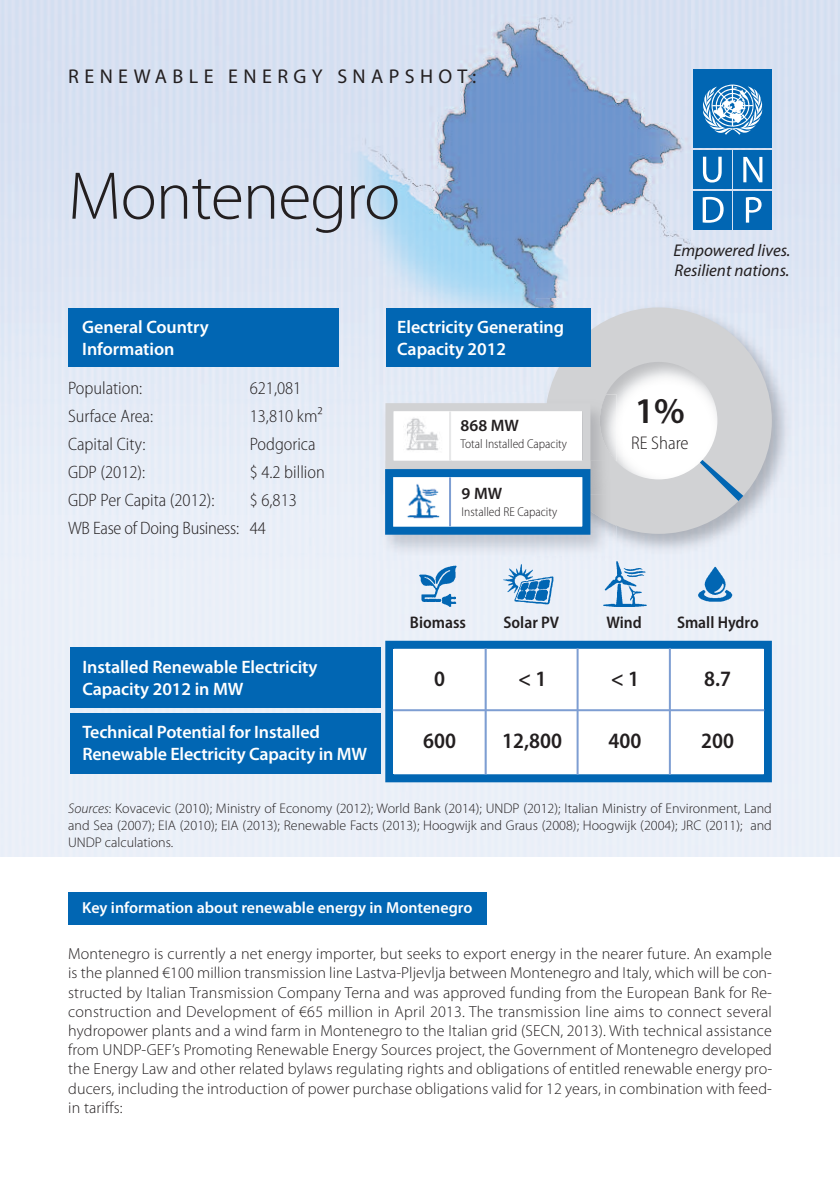
<style>
.page{position:relative;width:840px;height:1191px;background:#fff}
.page>*{position:absolute;margin:0;border:0;box-sizing:border-box;transform-origin:0 0}
.t1{font:300 68px "Myriad Pro";letter-spacing:-.015em;color:#231f20}
.t2{font:600 36.4px "Myriad Pro";color:#231f20}
.t3{font:600 semi-condensed 22px "Myriad Pro";color:#231f20}
.t4{font:20px "Myriad Pro";letter-spacing:.27em;color:#231f20}
.t5{font:300 semi-condensed 18.4px "Myriad Pro";color:#231f20}
.t6{font:600 18px/21.6px "Myriad Pro";letter-spacing:-.005em;color:#fff}
.t7{font:300 semi-condensed 18px/28px "Myriad Pro";color:#231f20}
.t8{font:italic 17px/20.4px "Myriad Pro";color:#231f20}
.t9{font:600 semi-condensed 16.8px "Myriad Pro";color:#231f20}
.t10{font:600 16.6px "Myriad Pro";color:#231f20}
.t11{font:300 16px/19.2px "Myriad Pro";letter-spacing:.01em;color:#231f20;text-align:justify}
.t12{font:600 16px "Myriad Pro";color:#fff}
.t13{font:300 14px/16.8px "Myriad Pro";color:#231f20;text-align:justify}
.t14{font:300 semi-condensed 12.8px "Myriad Pro";color:#231f20}
.s1{font-style:italic}
</style>
<div class="page">
<img style="left:0;top:0;width:839px;height:856px">
<div style="left:68px;top:308px;width:270px;height:59px;background:#0166b3"></div>
<img style="left:337px;top:0;width:454px;height:392px">
<img style="left:337px;top:308px;width:1px;height:59px">
<div style="left:68px;top:892px;width:418px;height:32px;background:#0166b3"></div>
<div style="left:693px;top:70px;width:78px;height:78px;background:#0166b3"></div>
<svg style="left:703px;top:85px;width:59px;height:50px"></svg>
<div style="left:733px;top:151px;width:38px;height:38px;background:#0166b3"></div>
<svg style="left:743px;top:157px;width:19px;height:25px"></svg>
<div style="left:693px;top:151px;width:38px;height:38px;background:#0166b3"></div>
<svg style="left:702px;top:157px;width:19px;height:25px"></svg>
<div style="left:693px;top:191px;width:38px;height:38px;background:#0166b3"></div>
<svg style="left:702px;top:197px;width:21px;height:26px"></svg>
<div style="left:733px;top:191px;width:38px;height:38px;background:#0166b3"></div>
<svg style="left:745px;top:197px;width:16px;height:26px"></svg>
<img style="left:535px;top:298px;width:262px;height:262px">
<svg style="left:545px;top:307px;width:226px;height:227px;fill:#d1d2d4"></svg>
<div style="left:376px;top:394px;width:169px;height:66px;background:#e4eaf6"></div>
<img style="left:615px;top:394px;width:1px;height:66px">
<img style="left:545px;top:394px;width:70px;height:66px">
<div style="left:393px;top:411px;width:189px;height:50px;background:#fff"></div>
<div style="left:385px;top:403px;width:205px;height:66px;border:8px solid #d1d2d4"></div>
<img style="left:403px;top:418px;width:36px;height:33px">
<hr style="left:449px;top:411px;width:2px;height:49px;background:#e7e8e9">
<img style="left:408px;top:560px;width:61px;height:52px">
<img style="left:500px;top:560px;width:61px;height:52px">
<img style="left:593px;top:556px;width:61px;height:56px">
<img style="left:686px;top:556px;width:61px;height:56px">
<div style="left:385px;top:641px;width:386px;height:141px;border:8px solid #0166b3"></div>
<div style="left:393px;top:649px;width:92px;height:62px;background:#fff"></div>
<div style="left:485px;top:649px;width:93px;height:62px;background:#fff"></div>
<div style="left:578px;top:649px;width:92px;height:62px;background:#fff"></div>
<div style="left:670px;top:649px;width:93px;height:62px;background:#fff"></div>
<div style="left:393px;top:711px;width:92px;height:63px;background:#fff"></div>
<div style="left:485px;top:711px;width:93px;height:63px;background:#fff"></div>
<div style="left:578px;top:711px;width:92px;height:63px;background:#fff"></div>
<div style="left:670px;top:711px;width:93px;height:63px;background:#fff"></div>
<hr style="left:484px;top:648px;width:2px;height:126px;background:#7e9ed2">
<hr style="left:576px;top:648px;width:2px;height:126px;background:#7e9ed2">
<hr style="left:668px;top:648px;width:2px;height:126px;background:#7e9ed2">
<hr style="left:392px;top:709px;width:371px;height:2px;background:#7e9ed2">
<img style="left:561px;top:560px;width:32px;height:1px">
<img style="left:376px;top:494px;width:159px;height:66px">
<img style="left:535px;top:526px;width:81px;height:34px">
<img style="left:590px;top:494px;width:26px;height:32px">
<img style="left:376px;top:460px;width:9px;height:34px">
<img style="left:590px;top:460px;width:26px;height:34px">
<img style="left:385px;top:460px;width:205px;height:9px">
<img style="left:408px;top:556px;width:61px;height:4px">
<img style="left:500px;top:556px;width:35px;height:4px">
<img style="left:535px;top:556px;width:26px;height:4px">
<svg style="left:593px;top:560px;width:23px;height:1px"></svg>
<img style="left:593px;top:556px;width:23px;height:4px">
<div style="left:393px;top:477px;width:189px;height:50px;background:#fff"></div>
<div style="left:385px;top:469px;width:205px;height:66px;border:8px solid #0166b3"></div>
<hr style="left:449px;top:477px;width:2px;height:49px;background:#7e9ed2">
<img style="left:407px;top:484px;width:33px;height:35px">
<div style="left:385px;top:308px;width:205px;height:59px;background:#0166b3"></div>
<div style="left:70px;top:647px;width:310px;height:61px;background:#0166b3"></div>
<div style="left:70px;top:713px;width:310px;height:60px;background:#0166b3"></div>
<svg style="left:699px;top:460px;width:44px;height:41px"></svg>
<p class="t4" style="left:68px;top:69px;width:409px">RENEWABLE ENERGY SNAPSHOT:</p>
<h1 class="t1" style="left:68px;top:170px;width:333px">Montenegro</h1>
<p class="t6" style="left:82px;top:317px;width:128px">General Country<br>Information</p>
<p class="t7" style="left:68px;top:375px;width:76px">Population:</p>
<p class="t7" style="left:249px;top:375px;width:53px">621,081</p>
<p class="t7" style="left:68px;top:403px;width:86px">Surface Area:</p>
<p class="t7" style="left:249px;top:403px;width:74px">13,810 km²</p>
<p class="t7" style="left:68px;top:431px;width:79px">Capital City:</p>
<p class="t7" style="left:249px;top:431px;width:67px">Podgorica</p>
<p class="t7" style="left:68px;top:459px;width:79px">GDP (2012):</p>
<p class="t7" style="left:249px;top:459px;width:77px">$ 4.2 billion</p>
<p class="t7" style="left:68px;top:487px;width:148px">GDP Per Capita (2012):</p>
<p class="t7" style="left:68px;top:487px;width:230px;text-indent:181px">$ 6,813<br>WB Ease of Doing Business: 44</p>
<p class="t6" style="left:397px;top:317px;width:168px">Electricity Generating<br>Capacity 2012</p>
<p class="t10" style="left:460px;top:419px;width:60px">868 MW</p>
<p class="t14" style="left:460px;top:439px;width:108px">Total Installed Capacity</p>
<p class="t10" style="left:461px;top:487px;width:42px">9MW</p>
<p class="t14" style="left:461px;top:507px;width:97px">Installed RE Capacity</p>
<p class="t8" style="left:673px;top:241px;width:118px">Empowered lives.<br>Resilient nations.</p>
<h2 class="t2" style="left:634px;top:397px;width:52px">1%</h2>
<p class="t5" style="left:630px;top:436px;width:59px">RE Share</p>
<p class="t6" style="left:82px;top:657px;width:236px">Installed Renewable Electricity<br>Capacity 2012 in MW</p>
<p class="t6" style="left:82px;top:723px;width:286px">Technical Potential for Installed<br>Renewable Electricity Capacity in MW</p>
<p class="t9" style="left:410px;top:616px;width:57px">Biomass</p>
<p class="t9" style="left:503px;top:616px;width:57px">Solar PV</p>
<p class="t9" style="left:606px;top:616px;width:37px">Wind</p>
<p class="t9" style="left:676px;top:616px;width:83px">Small Hydro</p>
<h3 class="t3" style="left:434px;top:670px;width:12px">0</h3>
<h3 class="t3" style="left:518px;top:670px;width:30px">&lt;1</h3>
<h3 class="t3" style="left:610px;top:670px;width:30px">&lt;1</h3>
<h3 class="t3" style="left:703px;top:670px;width:28px">8.7</h3>
<h3 class="t3" style="left:423px;top:733px;width:34px">600</h3>
<h3 class="t3" style="left:502px;top:733px;width:61px">12,800</h3>
<h3 class="t3" style="left:608px;top:733px;width:34px">400</h3>
<h3 class="t3" style="left:700px;top:733px;width:34px">200</h3>
<p class="t13" style="left:68px;top:801px;width:705px"><span class="s1">Sources</span>: Kovacevic (2010); Ministry of Economy (2012); World Bank (2014); UNDP (2012); Italian Ministry of Environment, Land and Sea (2007); EIA (2010); EIA (2013); Renewable Facts (2013); Hoogwijk and Graus (2008); Hoogwijk (2004); JRC (2011); and UNDP calculations.</p>
<p class="t12" style="left:82px;top:901px;width:391px">Key information about renewable energy in Montenegro</p>
<p class="t11" style="left:68px;top:945px;width:705px">Montenegro is currently a net energy importer, but seeks to export energy in the nearer future. An example is the planned €100 million transmission line Lastva-Pljevlja between Montenegro and Italy, which will be con&shy;structed by Italian Transmission Company Terna and was approved funding from the European Bank for Re&shy;construction and Development of €65 million in April 2013. The transmission line aims to connect several hydropower plants and a wind farm in Montenegro to the Italian grid (SECN, 2013). With technical assistance from UNDP-GEF’s Promoting Renewable Energy Sources project, the Government of Montenegro developed the Energy Law and other related bylaws regulating rights and obligations of entitled renewable energy pro&shy;ducers, including the introduction of power purchase obligations valid for 12 years, in combination with feed&shy;in tariffs:</p>
</div>
